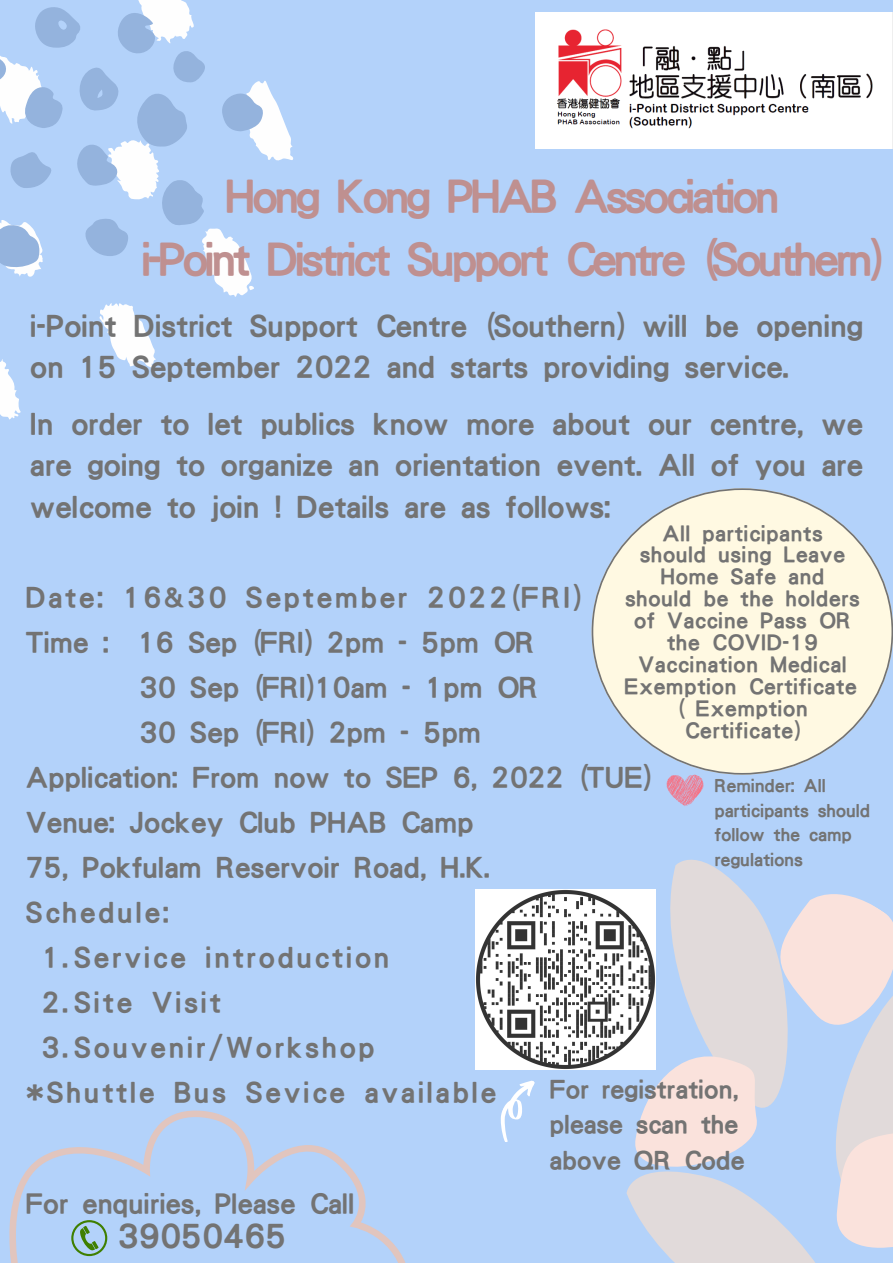
<style>
.page{position:relative;width:893px;height:1263px;background:#b3d2fa}
.page>*{position:absolute;margin:0;border:0;box-sizing:border-box;transform-origin:0 0}
.t1{font:800 45.3px/63px "Han Wang Hei";letter-spacing:-.075em;color:#bf9090;text-align:center}
.t2{font:800 33px "Han Wang Hei";color:#737373}
.t3{font:800 30px/41.6px "Han Wang Hei";color:#737373;text-align:justify}
.t4{font:800 28.5px "Han Wang Hei";color:#737373}
.t5{font:800 28.5px/45px "Han Wang Hei";letter-spacing:.09em;color:#737373}
.t6{font:800 27.75px "Han Wang Hei";color:#737373}
.t7{font:800 25.5px/35.4px "Han Wang Hei";color:#737373}
.t8{font:800 21.75px/21.9px "Han Wang Hei";letter-spacing:.025em;color:#737373;text-align:center}
.t9{font:800 17.85px/24.9px "Han Wang Hei";color:#737373}
</style>
<div class="page">
<svg style="left:0;top:0;width:293px;height:420px"></svg>
<svg style="left:133px;top:90px;width:55px;height:57px"></svg>
<svg style="left:0;top:224px;width:39px;height:44px;background:#a5bfe3"></svg>
<svg style="left:159px;top:179px;width:46px;height:47px"></svg>
<svg style="left:34px;top:5px;width:47px;height:43px"></svg>
<svg style="left:85px;top:218px;width:44px;height:38px"></svg>
<svg style="left:76px;top:67px;width:43px;height:44px"></svg>
<svg style="left:74px;top:142px;width:46px;height:44px"></svg>
<svg style="left:221px;top:92px;width:42px;height:39px;background:#a8c2e6"></svg>
<svg style="left:0;top:45px;width:8px;height:43px"></svg>
<svg style="left:115px;top:11px;width:42px;height:45px"></svg>
<svg style="left:22px;top:86px;width:41px;height:42px"></svg>
<svg style="left:10px;top:151px;width:42px;height:37px"></svg>
<svg style="left:171px;top:50px;width:36px;height:33px"></svg>
<svg style="left:591px;top:859px;width:302px;height:404px"></svg>
<img style="left:535px;top:12px;width:358px;height:137px">
<svg style="left:591px;top:488px;width:302px;height:287px"></svg>
<svg style="left:9px;top:1110px;width:397px;height:153px"></svg>
<svg style="left:71px;top:1220px;width:36px;height:36px"></svg>
<svg style="left:666px;top:775px;width:37px;height:31px"></svg>
<img style="left:476px;top:889px;width:179px;height:180px">
<svg style="left:500px;top:1080px;width:35px;height:62px"></svg>
<h1 class="t1" style="left:141px;top:165px;width:742px">Hong Kong PHAB Association<br>i-Point District Support Centre (Southern)</h1>
<p class="t3" style="left:30px;top:305px;width:834px">i-Point District Support Centre (Southern) will be opening on 15 September 2022 and starts providing service.</p>
<p class="t3" style="left:30px;top:403px;width:834px">In order to let publics know more about our centre, we are going to organize an orientation event. All of you are welcome to join ! Details are as follows:</p>
<p class="t8" style="left:624px;top:522px;width:237px">All participants<br>should using Leave<br>Home Safe and<br>should be the holders of Vaccine Pass OR the COVID-19<br>Vaccination Medical<br>Exemption Certificate ( Exemption<br>Certificate)</p>
<p class="t5" style="left:25px;top:574px;width:557px">Date: 16&amp;30 September 2022(FRI)</p>
<p class="t4" style="left:25px;top:628px;width:510px">Time : 16 Sep (FRI) 2pm - 5pm OR</p>
<p class="t4" style="left:139px;top:673px;width:400px">30 Sep (FRI)10am - 1pm OR</p>
<p class="t4" style="left:139px;top:718px;width:343px">30 Sep (FRI) 2pm - 5pm</p>
<p class="t4" style="left:25px;top:763px;width:627px">Application: From now to SEP 6, 2022 (TUE)</p>
<p class="t4" style="left:25px;top:808px;width:449px">Venue: Jockey Club PHAB Camp</p>
<p class="t4" style="left:25px;top:853px;width:466px">75, Pokfulam Reservoir Road, H.K.</p>
<p class="t5" style="left:25px;top:889px;width:145px">Schedule:</p>
<p class="t9" style="left:714px;top:773px;width:157px">Reminder: All participants should follow the camp regulations</p>
<p class="t5" style="left:42px;top:934px;width:349px">1.Service introduction<br>2.Site Visit<br>3.Souvenir/Workshop</p>
<p class="t5" style="left:25px;top:1069px;width:472px">*Shuttle Bus Sevice available</p>
<p class="t6" style="left:25px;top:1189px;width:330px">For enquiries, Please Call</p>
<p class="t2" style="left:118px;top:1219px;width:170px">39050465</p>
<p class="t7" style="left:549px;top:1071px;width:196px">For registration, please scan the above QR Code</p>
</div>
